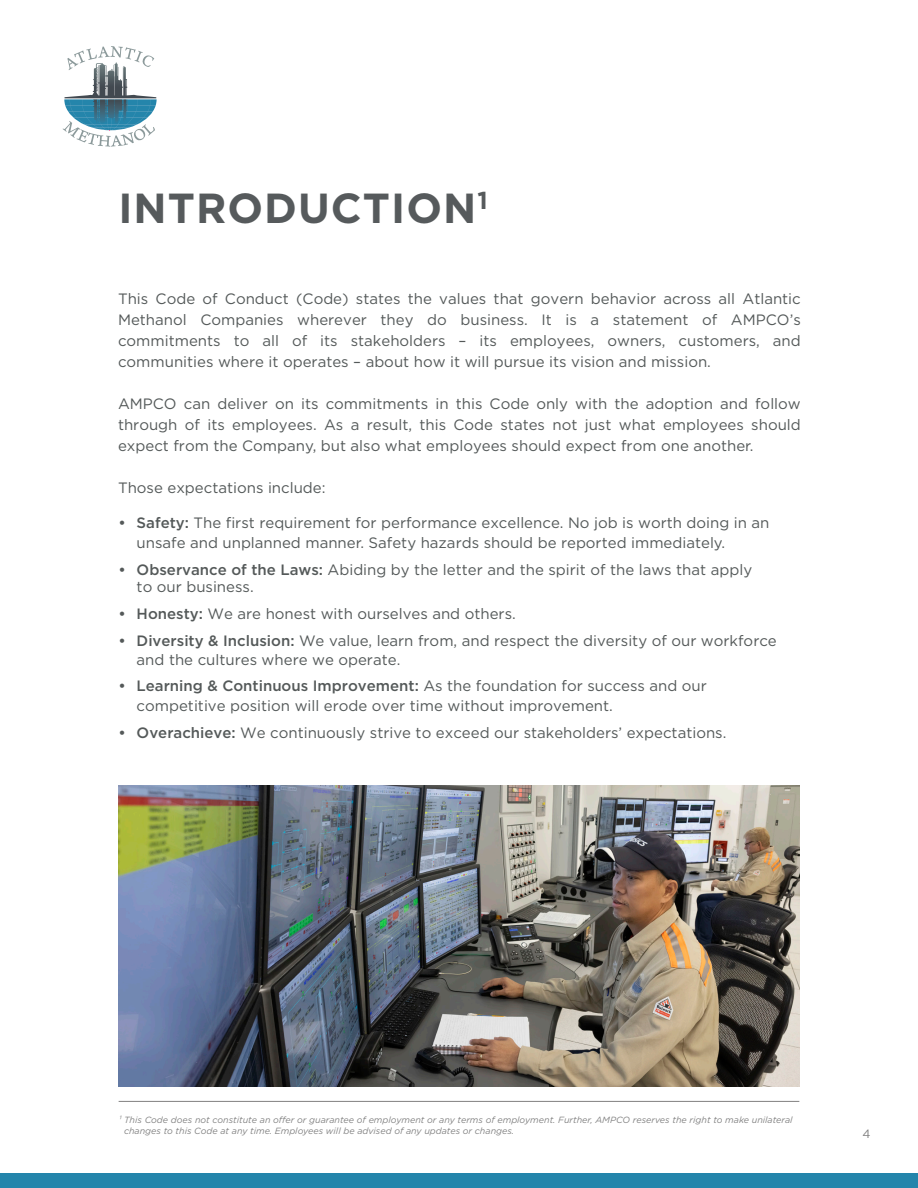
<style>
.page{position:relative;width:918px;height:1188px;background:#fff}
.page>*{position:absolute;margin:0;border:0;box-sizing:border-box;transform-origin:0 0}
.Sub_Header{font:700 42px "Gotham";letter-spacing:.025em;color:#565a5c}
.Sub_Header-2{font:15px/21px "Gotham";color:#545959}
.t1{font:12px "Gotham";color:#828181}
.Footnotes{font:italic 9px/10.8px "Gotham";color:#828282}
.s1{font-weight:500}
</style>
<div class="page">
<svg style="left:63px;top:46px;width:94px;height:101px"></svg>
<img style="left:93px;top:99px;width:32px;height:26px">
<div style="left:0;top:1174px;width:918px;height:14px;background:#2485ab"></div>
<hr style="left:119px;top:1101px;width:680px;height:1px;background:#828181">
<img style="left:119px;top:786px;width:680px;height:300px">
<p class="Sub_Header" style="left:118px;top:180px;width:371px">INTRODUCTION<sup>1</sup></p>
<p class="Sub_Header-2" style="left:118px;top:288px;width:684px;text-align:justify">This Code of Conduct (Code) states the values that govern behavior across all Atlantic Methanol Companies wherever they do business. It is a statement of AMPCO’s commitments to all of its stakeholders – its employees, owners, customers, and communities where it operates – about how it will pursue its vision and mission.</p>
<p class="Sub_Header-2" style="left:118px;top:393px;width:684px;text-align:justify">AMPCO can deliver on its commitments in this Code only with the adoption and follow through of its employees. As a result, this Code states not just what employees should expect from the Company, but also what employees should expect from one another.</p>
<p class="Sub_Header-2" style="left:118px;top:477px;width:209px">Those expectations include:</p>
<p class="Sub_Header-2" style="left:137px;top:513px;width:634px;line-height:19.5px;text-indent:-18px"><span class="s1">• Safety:</span> The first requirement for performance excellence. No job is worth doing in an unsafe and unplanned manner. Safety hazards should be reported immediately.</p>
<p class="Sub_Header-2" style="left:137px;top:560px;width:617px;line-height:17.7px;text-indent:-18px"><span class="s1">• Observance of the Laws:</span> Abiding by the letter and the spirit of the laws that apply to our business.</p>
<p class="Sub_Header-2" style="left:119px;top:603px;width:399px"><span class="s1">• Honesty:</span> We are honest with ourselves and others.</p>
<p class="Sub_Header-2" style="left:137px;top:630px;width:642px;line-height:19.5px;text-indent:-18px"><span class="s1">• Diversity &amp; Inclusion:</span> We value, learn from, and respect the diversity of our workforce and the cultures where we operate.</p>
<p class="Sub_Header-2" style="left:137px;top:676px;width:572px;line-height:19.5px;text-indent:-18px"><span class="s1">• Learning &amp; Continuous Improvement:</span> As the foundation for success and our competitive position will erode over time without improvement.</p>
<p class="Sub_Header-2" style="left:119px;top:722px;width:609px"><span class="s1">• Overachieve:</span> We continuously strive to exceed our stakeholders’ expectations.</p>
<p class="Footnotes" style="left:124px;top:1114px;width:670px;text-indent:-5px">¹ This Code does not constitute an offer or guarantee of employment or any terms of employment. Further, AMPCO reserves the right to make unilateral changes to this Code at any time. Employees will be advised of any updates or changes.</p>
<p class="t1" style="left:862px;top:1126px;width:10px">4</p>
</div>
